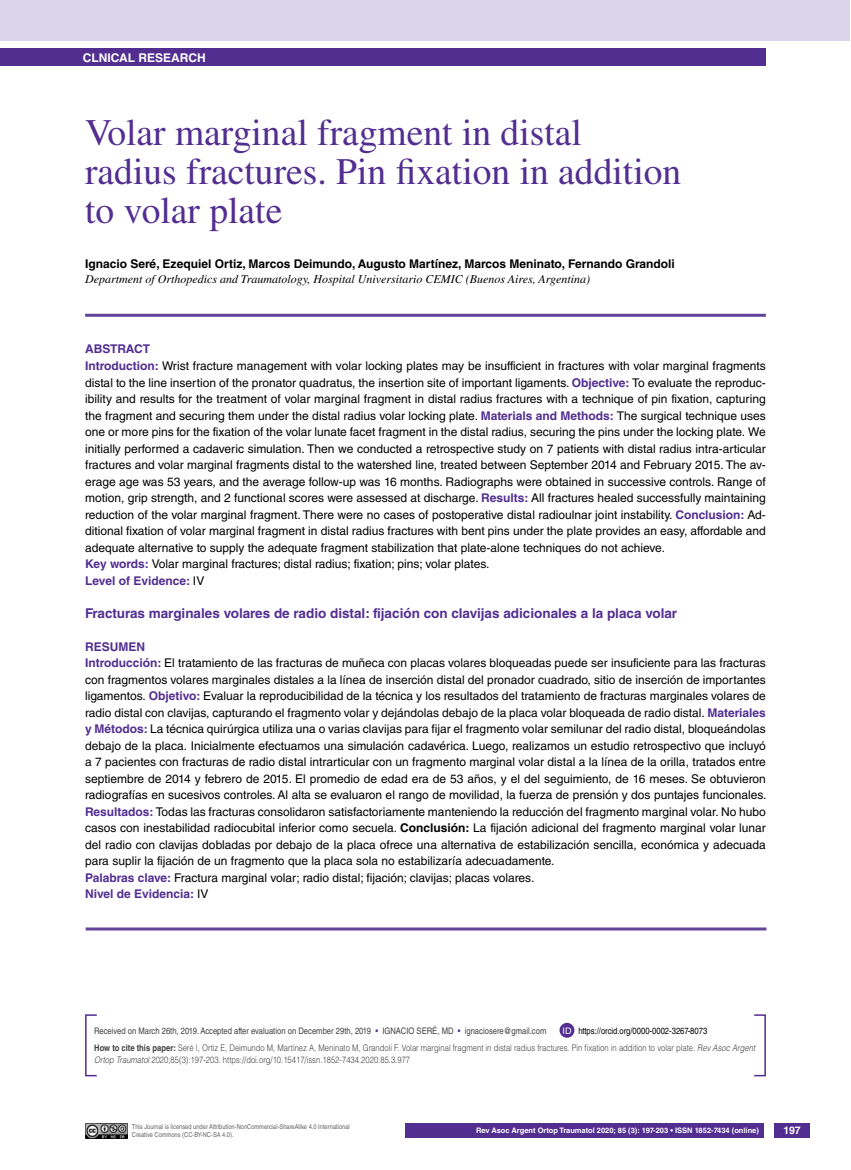
<style>
.page{position:relative;width:851px;height:1170px;background:#fff}
.page>*{position:absolute;margin:0;border:0;box-sizing:border-box;transform-origin:0 0}
.t1{font:37.5px/39px "Times LT Std";color:#522e91}
.t2{font:700 13.5px "Helvetica LT Std";color:#522e91}
.t3{font:12px/16.5px "Helvetica LT Std";color:#000}
.t4{font:700 12px "Helvetica LT Std";color:#000}
.t5{font:italic 12px "Times LT Std";color:#000}
.t6{font:700 12px "Helvetica LT Std";color:#fff}
.t7{font:700 10.5px "Helvetica LT Std";color:#fff}
.t8{font:300 9px/16.2px "Helvetica LT Std";color:#414042;scale:.85 1}
.t9{font:9px "Helvetica LT Std";color:#414042;scale:.85 1}
.t10{font:9px "Helvetica LT Std";color:#fff}
.t11{font:700 7.5px "Helvetica LT Std";color:#fff}
.t12{font:6.75px/7.5px "Helvetica LT Std";color:#636466;scale:.85 1}
.s1{font-weight:700;color:#522e91}
.s2{font-weight:700}
.s3{color:#522e91}
.s4{font-weight:400;color:#000}
.s5{font-style:italic}
</style>
<div class="page">
<div style="left:774px;top:1123px;width:35px;height:14px;background:#522e91"></div>
<div style="left:0;top:49px;width:765px;height:17px;background:#522e91"></div>
<hr style="left:85px;top:314px;width:680px;height:3px;background:#63439c">
<hr style="left:86px;top:927px;width:680px;height:3px;background:#63439c">
<img style="left:85px;top:1123px;width:42px;height:14px">
<div style="left:0;top:0;width:849px;height:41px;background:#dcd5e9"></div>
<div style="left:405px;top:1123px;width:359px;height:14px;background:#522e91"></div>
<div style="left:85px;top:1014px;width:12px;height:62px;border:2px solid #522e91"></div>
<div style="left:559px;top:1022px;width:15px;height:15px;background:#522e91;border-radius:50%"></div>
<p class="t6" style="left:83px;top:50px;width:124px">CLNICAL RESEARCH</p>
<h1 class="t1" style="left:85px;top:112px;width:597px">Volar marginal fragment in distal radius fractures. Pin fixation in addition to volar plate</h1>
<p class="t4" style="left:85px;top:256px;width:591px">Ignacio Seré, Ezequiel Ortiz, Marcos Deimundo, Augusto Martínez, Marcos Meninato, Fernando Grandoli</p>
<p class="t5" style="left:85px;top:272px;width:506px">Department of Orthopedics and Traumatology, Hospital Universitario CEMIC (Buenos Aires, Argentina)</p>
<p class="t3" style="left:85px;top:341px;width:682px"><span class="s1">Abstract<br>Introduction:</span> Wrist fracture management with volar locking plates may be insufficient in fractures with volar marginal fragments distal to the line insertion of the pronator quadratus, the insertion site of important ligaments. <span class="s1">Objective:</span> To evaluate the reproduc&shy;ibility and results for the treatment of volar marginal fragment in distal radius fractures with a technique of pin fixation, capturing the fragment and securing them under the distal radius volar locking plate. <span class="s1">Materials and Methods:</span> The surgical technique uses one or more pins for the fixation of the volar lunate facet fragment in the distal radius, securing the pins under the locking plate. We initially performed a cadaveric simulation. Then we conducted a retrospective study on 7 patients with distal radius intra-articular fractures and volar marginal fragments distal to the watershed line, treated between September 2014 and February 2015. The av&shy;erage age was 53 years, and the average follow-up was 16 months. Radiographs were obtained in successive controls. Range of motion, grip strength, and 2 functional scores were assessed at discharge. <span class="s1">Results:</span> All fractures healed successfully maintaining reduction of the volar marginal fragment. There were no cases of postoperative distal radioulnar joint instability. <span class="s1">Conclusion:</span> Ad&shy;ditional fixation of volar marginal fragment in distal radius fractures with bent pins under the plate provides an easy, affordable and adequate alternative to supply the adequate fragment stabilization that plate-alone techniques do not achieve.<br><span class="s1">Key words:</span> Volar marginal fractures; distal radius; fixation; pins; volar plates.<br><span class="s1">Level of Evidence:</span> IV</p>
<p class="t2" style="left:85px;top:604px;width:593px">Fracturas marginales volares de radio distal: fijación con clavijas adicionales a la placa volar</p>
<p class="t3" style="left:85px;top:638px;width:683px"><span class="s1">Resumen<br>Introducción:</span> El tratamiento de las fracturas de muñeca con placas volares bloqueadas puede ser insuficiente para las fracturas con fragmentos volares marginales distales a la línea de inserción distal del pronador cuadrado, sitio de inserción de importantes ligamentos. <span class="s1">Objetivo:</span> Evaluar la reproducibilidad de la técnica y los resultados del tratamiento de fracturas marginales volares de radio distal con clavijas, capturando el fragmento volar y dejándolas debajo de la placa volar bloqueada de radio distal. <span class="s1">Materiales y Métodos:</span> La técnica quirúrgica utiliza una o varias clavijas para fijar el fragmento volar semilunar del radio distal, bloqueándolas debajo de la placa. Inicialmente efectuamos una simulación cadavérica. Luego, realizamos un estudio retrospectivo que incluyó a 7 pacientes con fracturas de radio distal intrarticular con un fragmento marginal volar distal a la línea de la orilla, tratados entre septiembre de 2014 y febrero de 2015. El promedio de edad era de 53 años, y el del seguimiento, de 16 meses. Se obtuvieron radiografías en sucesivos controles. Al alta se evaluaron el rango de movilidad, la fuerza de prensión y dos puntajes funcionales.<br><span class="s1">Resultados:</span> Todas las fracturas consolidaron satisfactoriamente manteniendo la reducción del fragmento marginal volar. No hubo casos con inestabilidad radiocubital inferior como secuela. <span class="s2">Conclusión:</span> La fijación adicional del fragmento marginal volar lunar del radio con clavijas dobladas por debajo de la placa ofrece una alternativa de estabilización sencilla, económica y adecuada para suplir la fijación de un fragmento que la placa sola no estabilizaría adecuadamente.<br><span class="s1">Palabras clave:</span> Fractura marginal volar; radio distal; fijación; clavijas; placas volares.<br><span class="s1">Nivel de Evidencia:</span> IV</p>
<p class="t9" style="left:94px;top:1025px;width:533px">Received on March 26th, 2019. Accepted after evaluation on December 29th, 2019 <span class="s3">•</span> IGNACIO SERÉ, MD <span class="s3">•</span> ignaciosere@gmail.com</p>
<p class="t10" style="left:562px;top:1025px;width:10px">ID</p>
<p class="t8" style="left:94px;top:1022px;width:779px;text-indent:484px"><span class="s4">https://orcid.org/0000-0002-3267-8073<br></span><span class="s2">How to cite this paper:</span> Seré I, Ortiz E, Deimundo M, Martínez A, Meninato M, Grandoli F. Volar marginal fragment in distal radius fractures. Pin fixation in addition to volar plate. <span class="s5">Rev Asoc Argent</span></p>
<p class="t8" style="left:94px;top:1051px;width:373px"><span class="s5">Ortop Traumatol</span> 2020;85(3):197-203. https://doi.org/10.15417/issn.1852-7434.2020.85.3.977</p>
<p class="t12" style="left:132px;top:1123px;width:258px">This Journal is licensed under Attribution-NonCommercial-ShareAlike 4.0 International<br>Creative Commons (CC-BY-NC-SA 4.0).</p>
<p class="t11" style="left:476px;top:1125px;width:284px">Rev Asoc Argent Ortop Traumatol 2020; 85 (3): 197-203 • ISSN 1852-7434 (online)</p>
<p class="t7" style="left:783px;top:1124px;width:19px">197</p>
</div>
